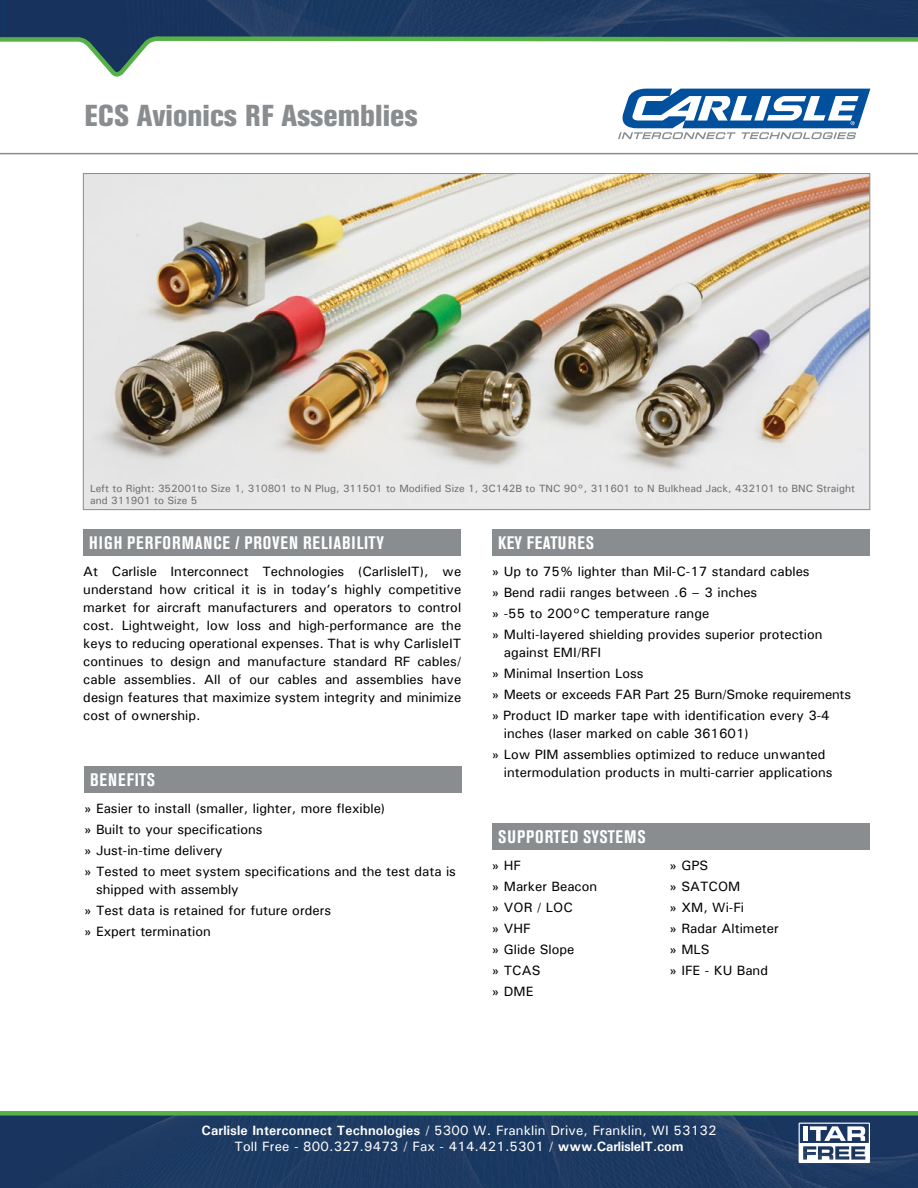
<style>
.page{position:relative;width:918px;height:1188px;background:#fff}
.page>*{position:absolute;margin:0;border:0;box-sizing:border-box;transform-origin:0 0}
.t1{font:800 condensed 30px "Akzidenz Grotesk BE";color:#898d90}
.t2{font:700 condensed 18px "Akzidenz Grotesk BE";letter-spacing:.04em;color:#fff}
.t3{font:500 13.5px/21px "Univers";color:#000}
.t4{font:500 13.5px/16.2px "Univers";letter-spacing:.01em;color:#fff;text-align:center}
.t5{font:500 10.5px/12.6px "Univers";color:#6d6e71}
.s1{font-weight:700}
</style>
<div class="page">
<div style="left:9px;top:1116px;width:909px;height:72px;background:#1c3962"></div>
<img style="left:0;top:1116px;width:9px;height:72px">
<div style="left:0;top:1111px;width:918px;height:5px;background:#56b146"></div>
<img style="left:85px;top:175px;width:783px;height:333px">
<svg style="left:799px;top:1123px;width:71px;height:40px"></svg>
<div style="left:492px;top:529px;width:378px;height:27px;background:#898d90"></div>
<div style="left:83px;top:529px;width:378px;height:27px;background:#898d90"></div>
<img style="left:4px;top:0;width:914px;height:34px">
<svg style="left:618px;top:88px;width:252px;height:51px"></svg>
<hr style="left:0;top:153px;width:918px;height:1px;background:#898d90">
<img style="left:0;top:0;width:4px;height:34px">
<svg style="left:0;top:34px;width:918px;height:43px"></svg>
<div style="left:84px;top:766px;width:378px;height:27px;background:#898d90"></div>
<div style="left:492px;top:823px;width:378px;height:27px;background:#898d90"></div>
<h1 class="t1" style="left:84px;top:98px;width:335px">ECS Avionics RF Assemblies</h1>
<p class="t5" style="left:90px;top:482px;width:766px">Left to Right: 352001to Size 1, 310801 to N Plug, 311501 to Modified Size 1, 3C142B to TNC 90°, 311601 to N Bulkhead Jack, 432101 to BNC Straight and 311901 to Size 5</p>
<h2 class="t2" style="left:89px;top:533px;width:296px">HIGH PERFORMANCE / PROVEN RELIABILITY</h2>
<h2 class="t2" style="left:498px;top:533px;width:98px">KEY FEATURES</h2>
<p class="t3" style="left:83px;top:562px;width:379px;line-height:18px;text-align:justify">At Carlisle Interconnect Technologies (CarlisleIT), we understand how critical it is in today’s highly competitive market for aircraft manufacturers and operators to control cost. Lightweight, low loss and high-performance are the keys to reducing operational expenses. That is why CarlisleIT continues to design and manufacture standard RF cables/ cable assemblies. All of our cables and assemblies have design features that maximize system integrity and minimize cost of ownership.</p>
<p class="t3" style="left:492px;top:561px;width:332px">» Up to 75% lighter than Mil-C-17 standard cables<br>» Bend radii ranges between .6 – 3 inches<br>» -55 to 200°C temperature range<br>» Multi-layered shielding provides superior protection</p>
<p class="t3" style="left:492px;top:642px;width:361px;text-indent:12px">against EMI/RFI<br>» Minimal Insertion Loss<br>» Meets or exceeds FAR Part 25 Burn/Smoke requirements » Product ID marker tape with identification every 3-4</p>
<p class="t3" style="left:492px;top:723px;width:335px;text-indent:12px">inches (laser marked on cable 361601)<br>» Low PIM assemblies optimized to reduce unwanted</p>
<p class="t3" style="left:504px;top:762px;width:330px">intermodulation products in multi-carrier applications</p>
<h2 class="t2" style="left:90px;top:769px;width:67px">BENEFITS</h2>
<p class="t3" style="left:84px;top:798px;width:373px">» Easier to install (smaller, lighter, more flexible)<br>» Built to your specifications<br>» Just-in-time delivery<br>» Tested to meet system specifications and the test data is</p>
<p class="t3" style="left:84px;top:879px;width:249px;text-indent:12px">shipped with assembly<br>» Test data is retained for future orders » Expert termination</p>
<h2 class="t2" style="left:498px;top:827px;width:149px">SUPPORTED SYSTEMS</h2>
<p class="t3" style="left:492px;top:855px;width:107px">» HF<br>» Marker Beacon » VOR / LOC<br>» VHF<br>» Glide Slope<br>» TCAS<br>» DME</p>
<p class="t3" style="left:669px;top:855px;width:111px">» GPS<br>» SATCOM<br>» XM, Wi-Fi<br>» Radar Altimeter » MLS<br>» IFE - KU Band</p>
<p class="t4" style="left:202px;top:1122px;width:516px"><span class="s1">Carlisle Interconnect Technologies</span> / 5300 W. Franklin Drive, Franklin, WI 53132<br>Toll Free - 800.327.9473 / Fax - 414.421.5301 / <span class="s1">www.CarlisleIT.com</span></p>
</div>
